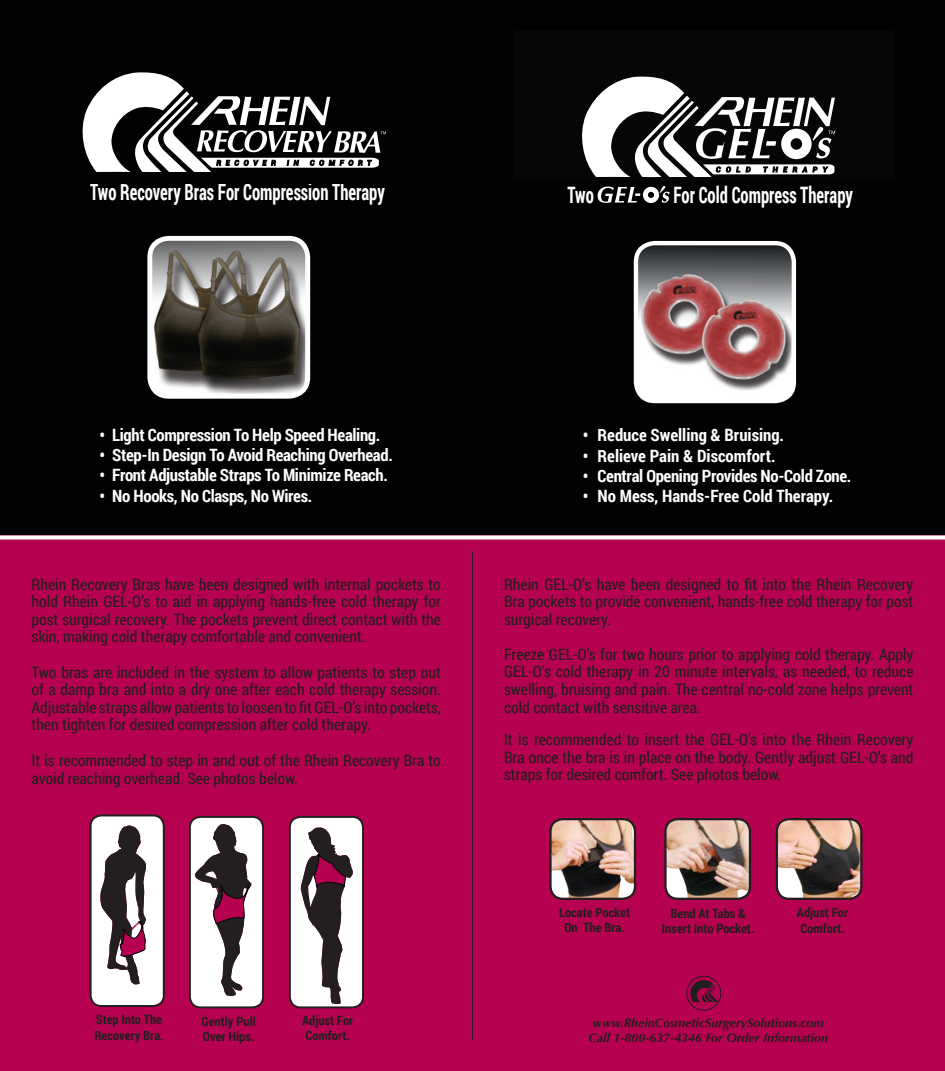
<style>
.page{position:relative;width:945px;height:1071px;background:#fff}
.page>*{position:absolute;margin:0;border:0;box-sizing:border-box;transform-origin:0 0}
.t1{font:700 22.57px "Roboto Condensed";color:#fff;scale:.74 1}
.t2{font:700 16.97px "Roboto Condensed";letter-spacing:-.02em;color:#fff}
.t3{font:700 16.97px "Roboto Condensed";color:#fff}
.t4{font:15.75px/17.5px "Roboto Condensed";color:#231f20;text-align:justify}
.t5{font:700 12.78px/15.2px "Roboto Condensed";color:#231f20}
.t6{font:italic 700 12.42px/14.9px "Optima";color:#231f20;text-align:center}
</style>
<div class="page">
<div style="left:0;top:0;width:945px;height:556px;background:#010203"></div>
<div style="left:0;top:536px;width:945px;height:535px;background:#b60150"></div>
<svg style="left:598px;top:186px;width:72px;height:17px"></svg>
<svg style="left:91px;top:816px;width:72px;height:189px"></svg>
<div style="left:90px;top:815px;width:75px;height:192px;border:2px solid #231f20;border-radius:11px"></div>
<svg style="left:190px;top:818px;width:73px;height:189px"></svg>
<div style="left:189px;top:816px;width:75px;height:192px;border:2px solid #231f20;border-radius:11px"></div>
<svg style="left:290px;top:818px;width:73px;height:189px"></svg>
<div style="left:289px;top:816px;width:75px;height:192px;border:2px solid #231f20;border-radius:11px"></div>
<img style="left:552px;top:819px;width:83px;height:80px">
<div style="left:549px;top:818px;width:87px;height:82px;border:2px solid #231f20;border-radius:12px"></div>
<img style="left:667px;top:819px;width:83px;height:80px">
<div style="left:664px;top:818px;width:87px;height:82px;border:2px solid #231f20;border-radius:12px"></div>
<img style="left:777px;top:819px;width:84px;height:80px">
<div style="left:776px;top:818px;width:86px;height:82px;border:2px solid #231f20;border-radius:12px"></div>
<div style="left:686px;top:976px;width:35px;height:35px;border:1px solid #201d1e;border-radius:50%"></div>
<svg style="left:690px;top:980px;width:29px;height:22px"></svg>
<hr style="left:472px;top:551px;width:1px;height:489px;background:#231f20">
<div style="left:0;top:535px;width:945px;height:5px;background:#fff"></div>
<svg style="left:82px;top:72px;width:304px;height:100px"></svg>
<div style="left:514px;top:30px;width:381px;height:151px;background:#050607"></div>
<svg style="left:582px;top:76px;width:253px;height:101px"></svg>
<img style="left:153px;top:238px;width:151px;height:155px">
<div style="left:147px;top:236px;width:163px;height:163px;border:5px solid #fff;border-radius:19px"></div>
<img style="left:636px;top:243px;width:158px;height:158px">
<div style="left:634px;top:241px;width:162px;height:162px;border:4px solid #fff;border-radius:19px"></div>
<h1 class="t1" style="left:90px;top:176px;width:400px">Two Recovery Bras For Compression Therapy</h1>
<h1 class="t1" style="left:568px;top:179px;width:37px">Two</h1>
<h1 class="t1" style="left:673px;top:179px;width:244px">For Cold Compress Therapy</h1>
<p class="t2" style="left:100px;top:423px;width:282px">• Light Compression To Help Speed Healing.</p>
<p class="t2" style="left:100px;top:443px;width:295px">• Step-In Design To Avoid Reaching Overhead.</p>
<p class="t2" style="left:100px;top:463px;width:290px">• Front Adjustable Straps To Minimize Reach.</p>
<p class="t2" style="left:100px;top:484px;width:214px">• No Hooks, No Clasps, No Wires.</p>
<p class="t3" style="left:583px;top:423px;width:203px">• Reduce Swelling &amp; Bruising.</p>
<p class="t3" style="left:583px;top:444px;width:194px">• Relieve Pain &amp; Discomfort.</p>
<p class="t2" style="left:583px;top:464px;width:270px">• Central Opening Provides No-Cold Zone.</p>
<p class="t3" style="left:583px;top:484px;width:252px">• No Mess, Hands-Free Cold Therapy.</p>
<p class="t4" style="left:32px;top:575px;width:411px">Rhein Recovery Bras have been designed with internal pockets to hold Rhein GEL-O’s to aid in applying hands-free cold therapy for post surgical recovery. The pockets prevent direct contact with the skin, making cold therapy comfortable and convenient.</p>
<p class="t4" style="left:32px;top:663px;width:411px">Two bras are included in the system to allow patients to step out of a damp bra and into a dry one after each cold therapy session.<br>Adjustable straps allow patients to loosen to fit GEL-O’s into pockets, then tighten for desired compression after cold therapy.</p>
<p class="t4" style="left:32px;top:752px;width:411px">It is recommended to step in and out of the Rhein Recovery Bra to avoid reaching overhead. See photos below.</p>
<p class="t4" style="left:504px;top:575px;width:411px">Rhein GEL-O’s have been designed to fit into the Rhein Recovery Bra pockets to provide convenient, hands-free cold therapy for post surgical recovery.</p>
<p class="t4" style="left:504px;top:645px;width:411px">Freeze GEL-O’s for two hours prior to applying cold therapy. Apply GEL-O’s cold therapy in 20 minute intervals, as needed, to reduce swelling, bruising and pain. The central no-cold zone helps prevent cold contact with sensitive area.</p>
<p class="t4" style="left:504px;top:731px;width:411px">It is recommended to insert the GEL-O’s into the Rhein Recovery Bra once the bra is in place on the body. Gently adjust GEL-O’s and straps for desired comfort. See photos below.</p>
<p class="t5" style="left:559px;top:904px;width:72px;text-align:center">Locate Pocket<br>On The Bra.</p>
<p class="t5" style="left:662px;top:906px;width:94px;text-align:center">Bend At Tabs &amp;<br>Insert Into Pocket.</p>
<p class="t5" style="left:797px;top:905px;width:53px">Adjust For<br>Comfort.</p>
<p class="t5" style="left:94px;top:1012px;width:71px">Step Into The<br>Recovery Bra.</p>
<p class="t5" style="left:201px;top:1013px;width:56px">Gently Pull<br>Over Hips.</p>
<p class="t5" style="left:302px;top:1012px;width:53px">Adjust For<br>Comfort.</p>
<p class="t6" style="left:589px;top:1015px;width:241px">www.RheinCosmeticSurgerySolutions.com<br>Call 1-800-637-4346 For Order Information</p>
</div>
